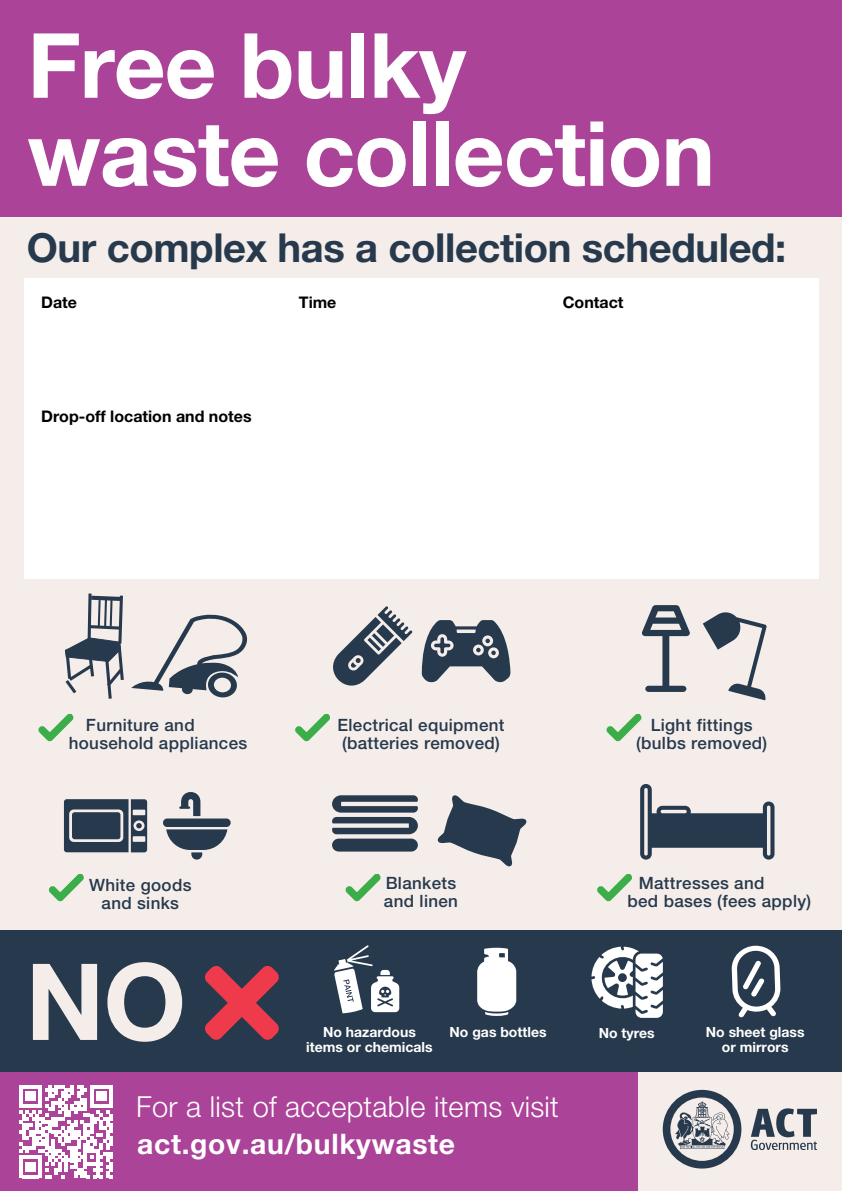
<style>
.page{position:relative;width:842px;height:1191px;background:#fff}
.page>*{position:absolute;margin:0;border:0;box-sizing:border-box;transform-origin:0 0}
.t1{font:700 106.5px "Helvetica Neue CE";color:#f4ede9}
.t2{font:700 90px/88px "Helvetica Neue CE";letter-spacing:-.01em;color:#fff}
.t3{font:700 40px "Helvetica Neue CE";letter-spacing:-.01em;color:#27394d}
.CTA1{font:300 29px "Helvetica Neue CE";letter-spacing:.01em;color:#fff}
.CTA2_URL{font:700 28.3px "Helvetica Neue CE";letter-spacing:.025em;color:#fff}
.item_text_in_2_columns{font:500 17px/17.7px "Helvetica Neue CE";letter-spacing:.02em;color:#27394d}
.t4{font:700 16px "Helvetica Neue CE";color:#000}
.no__items_14_15{font:700 14px/15px "Helvetica Neue CE";color:#fff;text-align:center}
</style>
<div class="page">
<div style="left:0;top:217px;width:842px;height:974px;background:#f4ede9"></div>
<div style="left:24px;top:278px;width:794px;height:300px;background:#fff"></div>
<div style="left:0;top:0;width:842px;height:217px;background:#ab4399"></div>
<div style="left:0;top:1070px;width:637px;height:121px;background:#ab4399"></div>
<div style="left:0;top:930px;width:842px;height:142px;background:#27394d"></div>
<svg style="left:19px;top:1085px;width:94px;height:93px"></svg>
<svg style="left:642px;top:605px;width:48px;height:87px;background:#acadb2"></svg>
<svg style="left:64px;top:799px;width:83px;height:53px;background:#4b5968"></svg>
<svg style="left:62px;top:590px;width:187px;height:112px;background:#c7c6c7"></svg>
<svg style="left:162px;top:788px;width:69px;height:71px;background:#a2a5ab"></svg>
<div style="left:332px;top:838px;width:86px;height:13px;background:#27394d;border-radius:7px"></div>
<svg style="left:332px;top:795px;width:86px;height:39px;background:#6d7682"></svg>
<svg style="left:436px;top:793px;width:92px;height:75px;background:#90959d"></svg>
<svg style="left:703px;top:611px;width:64px;height:89px;background:#bbbbbe"></svg>
<svg style="left:640px;top:784px;width:134px;height:75px;background:#8c929a"></svg>
<svg style="left:322px;top:606px;width:90px;height:90px;background:#b6b6ba"></svg>
<svg style="left:422px;top:620px;width:88px;height:63px;background:#707984"></svg>
<svg style="left:38px;top:712px;width:36px;height:29px"></svg>
<svg style="left:48px;top:872px;width:37px;height:29px"></svg>
<svg style="left:345px;top:872px;width:36px;height:29px"></svg>
<svg style="left:596px;top:872px;width:37px;height:29px"></svg>
<svg style="left:294px;top:712px;width:37px;height:29px"></svg>
<svg style="left:606px;top:712px;width:36px;height:29px"></svg>
<svg style="left:751px;top:1108px;width:66px;height:42px;background:#9a9ea5"></svg>
<svg style="left:663px;top:1089px;width:78px;height:79px;background:#9fa2a8"></svg>
<svg style="left:205px;top:966px;width:74px;height:73px"></svg>
<svg style="left:334px;top:945px;width:65px;height:68px"></svg>
<svg style="left:477px;top:947px;width:39px;height:69px"></svg>
<svg style="left:731px;top:945px;width:50px;height:72px"></svg>
<svg style="left:591px;top:946px;width:72px;height:71px"></svg>
<svg style="left:1px;top:721px;width:25px;height:18px"></svg>
<svg style="left:11px;top:881px;width:26px;height:18px"></svg>
<svg style="left:308px;top:881px;width:25px;height:18px"></svg>
<svg style="left:560px;top:881px;width:25px;height:18px"></svg>
<svg style="left:258px;top:721px;width:25px;height:18px"></svg>
<svg style="left:569px;top:721px;width:25px;height:18px"></svg>
<h1 class="t2" style="left:27px;top:23px;width:689px">Free bulky waste collection</h1>
<h2 class="t3" style="left:27px;top:222px;width:761px">Our complex has a collection scheduled:</h2>
<p class="t4" style="left:41px;top:293px;width:37px">Date</p>
<p class="t4" style="left:299px;top:293px;width:39px">Time</p>
<p class="t4" style="left:41px;top:407px;width:212px">Drop-off location and notes</p>
<p class="t4" style="left:563px;top:293px;width:62px">Contact</p>
<p class="item_text_in_2_columns" style="left:69px;top:716px;width:180px;text-indent:17px">Furniture and household appliances</p>
<p class="item_text_in_2_columns" style="left:89px;top:876px;width:104px;text-align:center">White goods and sinks</p>
<p class="item_text_in_2_columns" style="left:337px;top:716px;width:169px">Electrical equipment (batteries removed)</p>
<p class="item_text_in_2_columns" style="left:384px;top:874px;width:76px">Blankets and linen</p>
<p class="item_text_in_2_columns" style="left:636px;top:716px;width:133px;text-align:center">Light fittings (bulbs removed)</p>
<p class="item_text_in_2_columns" style="left:627px;top:874px;width:185px;text-indent:11px">Mattresses and<br>bed bases (fees apply)</p>
<h3 class="t1" style="left:26px;top:936px;width:162px">NO</h3>
<p class="no__items_14_15" style="left:306px;top:1024px;width:128px">No hazardous items or chemicals</p>
<p class="no__items_14_15" style="left:450px;top:1024px;width:98px">No gas bottles</p>
<p class="no__items_14_15" style="left:599px;top:1025px;width:58px">No tyres</p>
<p class="no__items_14_15" style="left:706px;top:1024px;width:100px">No sheet glass</p>
<p class="no__items_14_15" style="left:722px;top:1039px;width:68px">or mirrors</p>
<h3 class="CTA1" style="left:136px;top:1089px;width:424px">For a list of acceptable items visit</h3>
<h3 class="CTA2_URL" style="left:137px;top:1126px;width:319px">act.gov.au/bulkywaste</h3>
</div>
